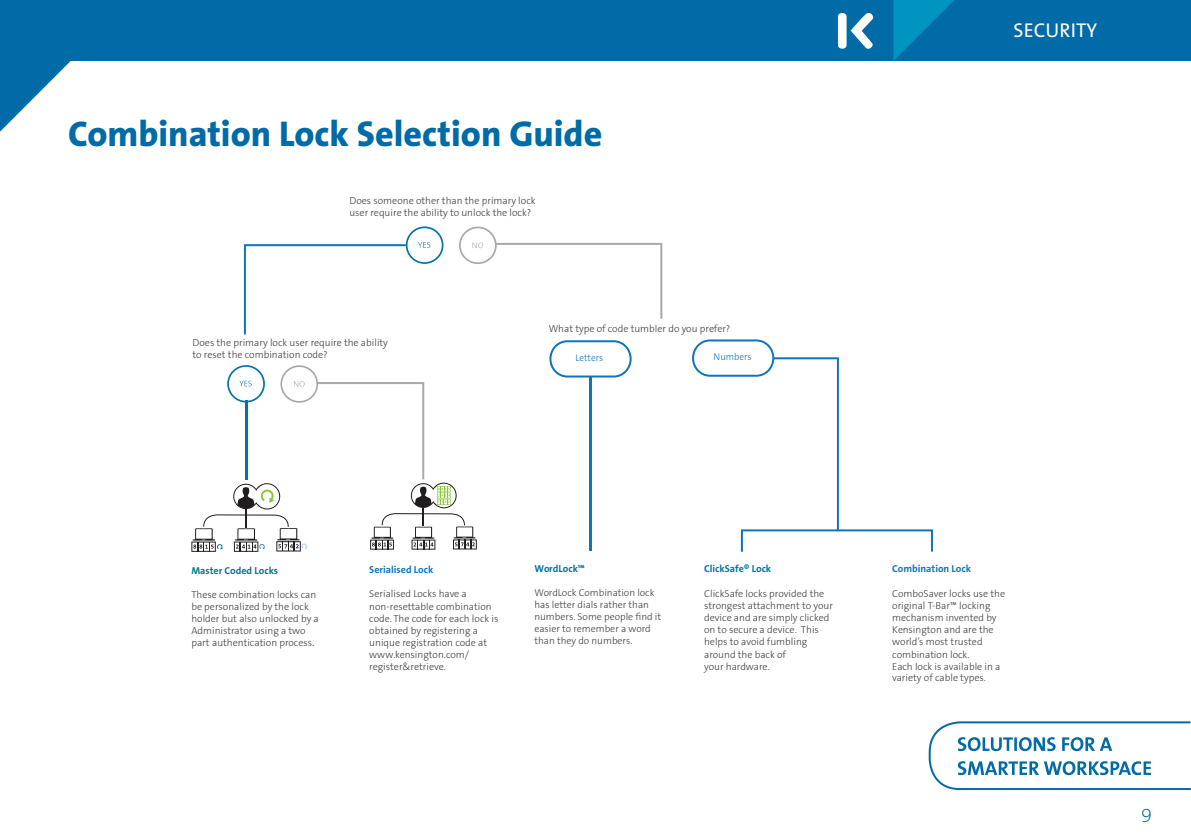
<style>
.page{position:relative;width:1191px;height:840px;background:#fff}
.page>*{position:absolute;margin:0;border:0;box-sizing:border-box;transform-origin:0 0}
.Headline{font:36px "The Sans KENSINGTON8 XB";color:#006ba7}
.t1{font:20px "The Sans KENSINGTON5 Rg";color:#fff}
.t2{font:20px "The Sans KENSINGTON2 XL";color:#006ba7}
.t3{font:10.2px/12.2px "The Sans KENSINGTON3 Li";color:#3e3e3f}
.t4{font:10.2px "The Sans KENSINGTON7 Bd";color:#0074a4}
.t5{font:10.2px "The Sans KENSINGTON7 Bd";color:#1074bc}
.t6{font:10px/12px "The Sans KENSINGTON3 Li";color:#3e3e3f}
.t7{font:300 9.8px "The Sans B3";color:#1074bc;scale:.96 1}
.s1{font-size:12px}
</style>
<div class="page">
<div style="left:72px;top:0;width:1119px;height:61px;background:#006ba7"></div>
<svg style="left:850px;top:10px;width:25px;height:41px"></svg>
<div style="left:838px;top:13px;width:8px;height:36px;background:#fff;border-radius:4px"></div>
<svg style="left:928px;top:721px;width:263px;height:69px"></svg>
<svg style="left:893px;top:0;width:64px;height:61px;background:#007eb3"></svg>
<svg style="left:0;top:0;width:72px;height:132px"></svg>
<svg style="left:549px;top:340px;width:82px;height:37px"></svg>
<hr style="left:589px;top:376px;width:2px;height:174px;background:#1074bc">
<svg style="left:692px;top:339px;width:241px;height:212px"></svg>
<svg style="left:459px;top:226px;width:203px;height:92px"></svg>
<svg style="left:244px;top:226px;width:199px;height:108px"></svg>
<svg style="left:191px;top:365px;width:286px;height:186px"></svg>
<p class="Headline" style="left:68px;top:114px;width:536px">Combination Lock Selection Guide</p>
<p class="t3" style="left:349px;top:194px;width:188px">Does someone other than the primary lock user require the ability to unlock the lock?</p>
<p class="t3" style="left:192px;top:336px;width:197px">Does the primary lock user require the ability to reset the combination code?</p>
<p class="t3" style="left:548px;top:323px;width:183px">What type of code tumbler do you prefer?</p>
<p class="t7" style="left:575px;top:352px;width:30px">Letters</p>
<p class="t7" style="left:713px;top:352px;width:41px">Numbers</p>
<h2 class="t1" style="left:1013px;top:19px;width:85px">SECURITY</h2>
<p class="t4" style="left:191px;top:564px;width:88px">Master Coded Locks</p>
<p class="t3" style="left:191px;top:588px;width:129px">These combination locks can be personalized by the lock holder but also unlocked by a<br>Administrator using a two part authentication process<span class="s1">.</span></p>
<p class="t5" style="left:369px;top:564px;width:66px">Serialised Lock</p>
<p class="t3" style="left:369px;top:588px;width:131px">Serialised Locks have a non-resettable combination code. The code for each lock is obtained by registering a unique registration code at www.kensington.com/ register&amp;retrieve.</p>
<p class="t4" style="left:534px;top:562px;width:52px">WordLock™</p>
<p class="t6" style="left:534px;top:586px;width:128px">WordLock Combination lock has letter dials rather than numbers. Some people find it easier to remember a word than they do numbers.</p>
<p class="t4" style="left:704px;top:563px;width:69px">ClickSafe® Lock</p>
<p class="t3" style="left:704px;top:587px;width:130px">ClickSafe locks provided the strongest attachment to your device and are simply clicked on to secure a device. This helps to avoid fumbling around the back of<br>your hardware.</p>
<p class="t5" style="left:892px;top:563px;width:80px">Combination Lock</p>
<p class="t3" style="left:892px;top:587px;width:115px">ComboSaver locks use the original T-Bar™ locking mechanism invented by<br>Kensington and are the world’s most trusted combination lock.<br>Each lock is available in a variety of cable types.</p>
<h2 class="t2" style="left:1141px;top:804px;width:12px">9</h2>
</div>
